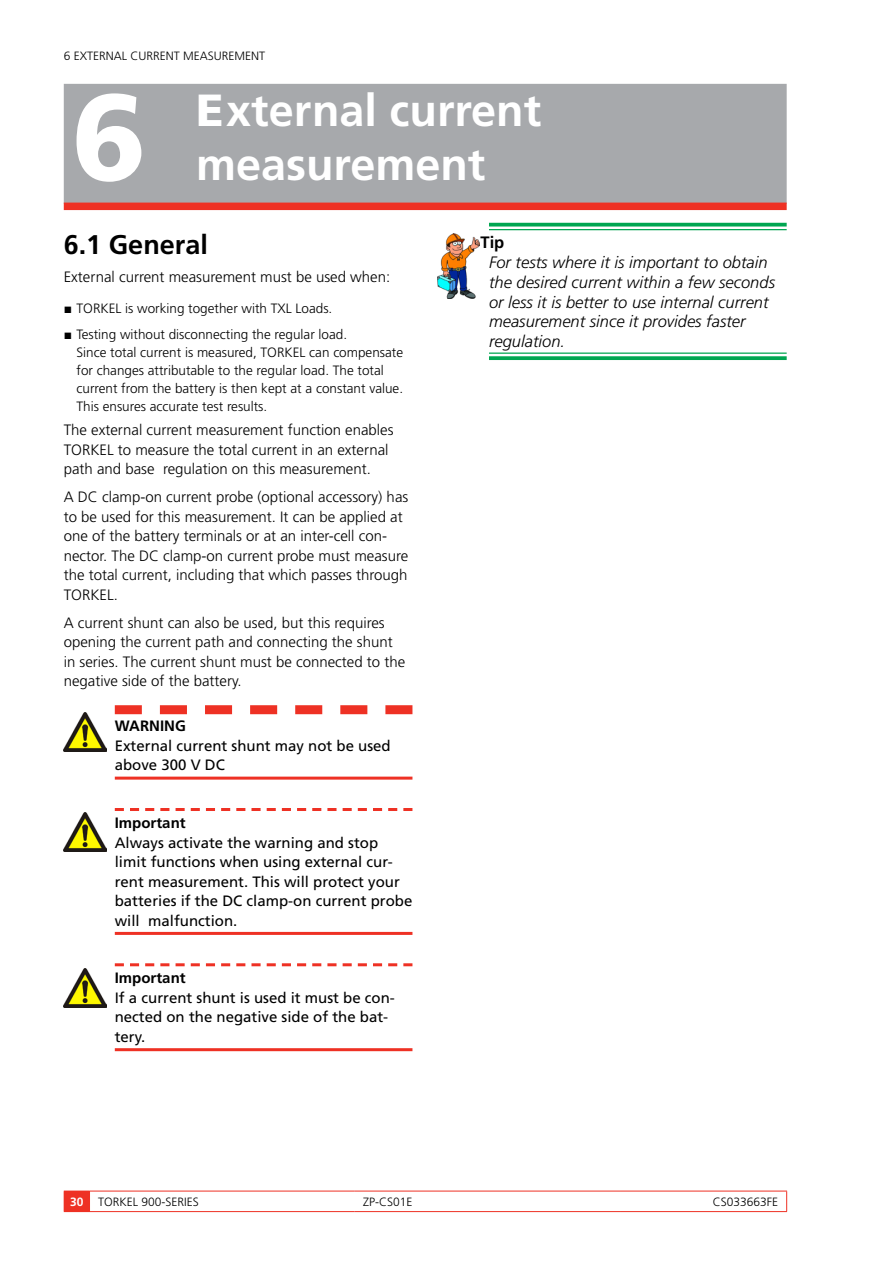
<style>
.page{position:relative;width:893px;height:1263px;background:#fff}
.page>*{position:absolute;margin:0;border:0;box-sizing:border-box;transform-origin:0 0}
.t1{font:900 122.4px "Frutiger LT Std";color:#fff}
.t2{font:700 45px/54px "Frutiger LT Std";color:#fff}
.t3{font:700 27px "Frutiger LT Std";color:#000}
.t4{font:italic 300 16.5px/19.8px "Frutiger LT Std";color:#000}
.t5{font:700 16.5px "Frutiger LT Std";color:#000}
.t6{font:300 15px/19.5px "Frutiger LT Std";color:#000}
.t7{font:15px/19.5px "Frutiger LT Std";color:#000}
.t8{font:700 15px "Frutiger LT Std";color:#000}
.t9{font:300 13.5px/18px "Frutiger LT Std";color:#000}
.t10{font:300 12px "Frutiger LT Std";color:#000}
.s1{font-weight:900}
.s2{font-weight:700;color:#fff}
</style>
<div class="page">
<svg style="left:64px;top:1191px;width:26px;height:21px"></svg>
<hr style="left:90px;top:1191px;width:265px;height:1px;background:#ee3124">
<hr style="left:90px;top:1211px;width:265px;height:1px;background:#ee3124">
<hr style="left:355px;top:1191px;width:265px;height:1px;background:#ee3124">
<hr style="left:355px;top:1211px;width:265px;height:1px;background:#ee3124">
<hr style="left:620px;top:1191px;width:167px;height:1px;background:#ee3124">
<svg style="left:786px;top:1191px;width:1px;height:20px"></svg>
<hr style="left:620px;top:1211px;width:167px;height:1px;background:#ee3124">
<div style="left:64px;top:84px;width:723px;height:120px;background:#a7a9ac"></div>
<div style="left:64px;top:203px;width:723px;height:7px;background:#ee3124"></div>
<svg style="left:115px;top:705px;width:297px;height:9px"></svg>
<hr style="left:115px;top:777px;width:297px;height:3px;background:#ee3124">
<svg style="left:115px;top:808px;width:297px;height:3px"></svg>
<hr style="left:115px;top:932px;width:297px;height:3px;background:#ee3124">
<svg style="left:115px;top:963px;width:297px;height:3px"></svg>
<hr style="left:115px;top:1048px;width:297px;height:3px;background:#ee3124">
<img style="left:64px;top:712px;width:42px;height:39px">
<img style="left:64px;top:812px;width:42px;height:39px">
<img style="left:64px;top:969px;width:42px;height:38px">
<hr style="left:489px;top:223px;width:298px;height:3px;background:#00a651">
<hr style="left:489px;top:229px;width:298px;height:1px;background:#00a651">
<hr style="left:489px;top:352px;width:298px;height:2px;background:#00a651">
<svg style="left:489px;top:356px;width:298px;height:4px"></svg>
<img style="left:438px;top:234px;width:41px;height:64px">
<p class="t10" style="left:64px;top:49px;width:24px">6 External</p>
<p class="t10" style="left:130px;top:49px;width:8px">current</p>
<p class="t10" style="left:183px;top:49px;width:9px">measurement</p>
<h1 class="t1" style="left:72px;top:64px;width:76px">6</h1>
<h2 class="t2" style="left:196px;top:84px;width:347px"><span class="s1">E</span>xternal current measurement</h2>
<h3 class="t3" style="left:64px;top:229px;width:146px">6.1 General</h3>
<p class="t6" style="left:64px;top:267px;width:328px">External current measurement must be used when:</p>
<p class="t9" style="left:64px;top:299px;width:270px">▪ TORKEL is working together with TXL Loads.</p>
<p class="t9" style="left:77px;top:326px;width:328px;text-indent:-13px">▪ Testing without disconnecting the regular load.<br>Since total current is measured, TORKEL can compensate for changes attributable to the regular load. The total current from the battery is then kept at a constant value.<br>This ensures accurate test results.</p>
<p class="t6" style="left:64px;top:420px;width:331px">The external current measurement function enables<br>TORKEL to measure the total current in an external path and base regulation on this measurement.</p>
<p class="t6" style="left:64px;top:487px;width:346px">A DC clamp-on current probe (optional accessory) has to be used for this measurement. It can be applied at one of the battery terminals or at an inter-cell con&shy;nector. The DC clamp-on current probe must measure the total current, including that which passes through TORKEL.</p>
<p class="t6" style="left:64px;top:613px;width:343px">A current shunt can also be used, but this requires opening the current path and connecting the shunt in series. The current shunt must be connected to the negative side of the battery.</p>
<p class="t8" style="left:115px;top:717px;width:73px">WARNING</p>
<p class="t7" style="left:115px;top:736px;width:277px">External current shunt may not be used above 300 V DC</p>
<p class="t8" style="left:115px;top:814px;width:72px">Important</p>
<p class="t7" style="left:115px;top:833px;width:299px">Always activate the warning and stop limit functions when using external cur&shy;rent measurement. This will protect your batteries if the DC clamp-on current probe will malfunction.</p>
<p class="t8" style="left:115px;top:969px;width:72px">Important</p>
<p class="t7" style="left:115px;top:988px;width:282px">If a current shunt is used it must be con&shy;nected on the negative side of the bat&shy;tery.</p>
<p class="t5" style="left:480px;top:233px;width:25px">Tip</p>
<p class="t4" style="left:489px;top:253px;width:288px">For tests where it is important to obtain the desired current within a few seconds or less it is better to use internal current measurement since it provides faster regulation.</p>
<p class="t10" style="left:70px;top:1195px;width:123px"><span class="s2">30</span> TORKEL 900-series</p>
<p class="t10" style="left:363px;top:1195px;width:51px">ZP-CS01E</p>
<p class="t10" style="left:713px;top:1195px;width:67px">CS033663FE</p>
</div>
